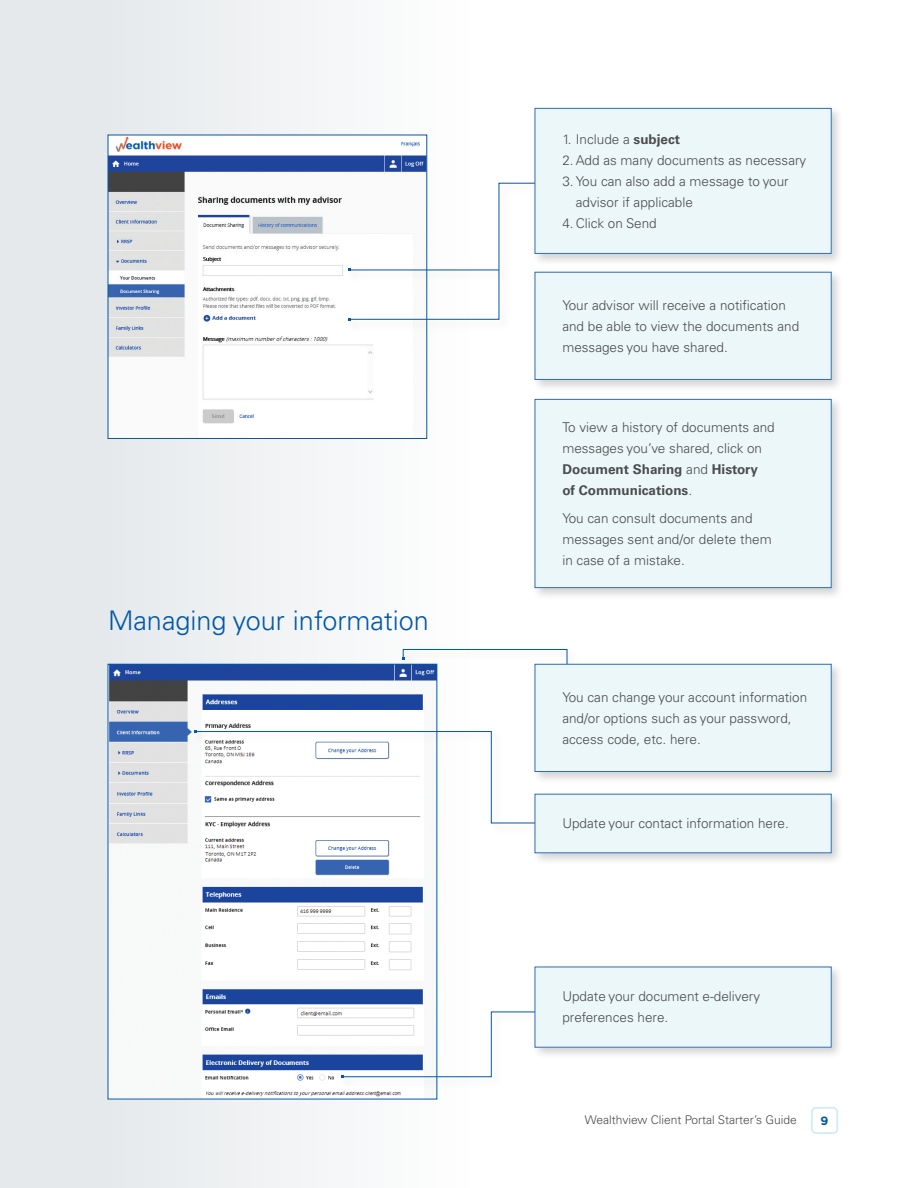
<style>
.page{position:relative;width:918px;height:1188px;background:#fff}
.page>*{position:absolute;margin:0;border:0;box-sizing:border-box;transform-origin:0 0}
.t1{font:300 27px "Univers LT Pro 45";color:#0158a6}
.p_-_body{font:300 13.5px/21px "Univers LT Pro 45";color:#4b4c4d}
.p_-_numbered_body{font:300 13.5px/21px "Univers LT Pro 45";color:#4b4c4d}
.t2{font:300 12px "Univers LT Pro 45";color:#4b4c4d}
.t3{font:700 12px "Gotham";color:#0158a6}
.s1{font-family:"Univers LT Pro 65";font-weight:700}
</style>
<div class="page">
<div style="left:0;top:0;width:470px;height:1188px;background:linear-gradient(to right,#e1e5e8,#fbfcfd)"></div>
<svg style="left:811px;top:1107px;width:27px;height:27px"></svg>
<img style="left:110px;top:137px;width:315px;height:300px">
<div style="left:108px;top:135px;width:319px;height:304px;border:1px solid #0158a6"></div>
<div style="left:346px;top:180px;width:205px;height:153px;background:#fcfcfc"></div>
<svg style="left:348px;top:182px;width:184px;height:139px"></svg>
<img style="left:110px;top:666px;width:325px;height:431px">
<div style="left:192px;top:728px;width:368px;height:108px;background:#fff"></div>
<svg style="left:194px;top:730px;width:338px;height:94px"></svg>
<div style="left:399px;top:646px;width:181px;height:55px;background:#231f20;opacity:.2"></div>
<svg style="left:402px;top:649px;width:166px;height:41px"></svg>
<div style="left:339px;top:1008px;width:220px;height:83px;background:#fefefe"></div>
<svg style="left:341px;top:1011px;width:191px;height:67px"></svg>
<div style="left:532px;top:105px;width:312px;height:161px;background:#231f20;opacity:.2"></div>
<div style="left:535px;top:108px;width:296px;height:145px;background:#ecf7fa"></div>
<div style="left:535px;top:108px;width:297px;height:146px;border:1px solid #2f6cb2"></div>
<div style="left:532px;top:269px;width:312px;height:123px;background:#231f20;opacity:.2"></div>
<div style="left:535px;top:272px;width:296px;height:107px;background:#ecf7fa"></div>
<div style="left:535px;top:272px;width:297px;height:108px;border:1px solid #2f6cb2"></div>
<div style="left:532px;top:396px;width:312px;height:205px;background:#231f20;opacity:.2"></div>
<div style="left:535px;top:399px;width:296px;height:189px;background:#ecf7fa"></div>
<div style="left:535px;top:399px;width:297px;height:189px;border:1px solid #2f6cb2"></div>
<div style="left:532px;top:661px;width:312px;height:123px;background:#231f20;opacity:.2"></div>
<div style="left:535px;top:664px;width:296px;height:108px;background:#ecf7fa"></div>
<div style="left:535px;top:664px;width:297px;height:108px;border:1px solid #2f6cb2"></div>
<div style="left:532px;top:791px;width:312px;height:75px;background:#231f20;opacity:.2"></div>
<div style="left:535px;top:794px;width:296px;height:59px;background:#ecf7fa"></div>
<div style="left:535px;top:794px;width:297px;height:59px;border:1px solid #2f6cb2"></div>
<div style="left:532px;top:964px;width:312px;height:96px;background:#231f20;opacity:.2"></div>
<div style="left:535px;top:967px;width:296px;height:80px;background:#ecf7fa"></div>
<div style="left:535px;top:967px;width:297px;height:81px;border:1px solid #2f6cb2"></div>
<h1 class="t1" style="left:108px;top:602px;width:322px">Managing your information</h1>
<p class="p_-_numbered_body" style="left:562px;top:128px;width:119px">1. Include a <span class="s1">subject</span></p>
<p class="p_-_numbered_body" style="left:562px;top:149px;width:246px">2. Add as many documents as necessary</p>
<p class="p_-_numbered_body" style="left:576px;top:170px;width:214px;text-indent:-14px">3. You can also add a message to your advisor if applicable</p>
<p class="p_-_numbered_body" style="left:562px;top:212px;width:96px">4. Click on Send</p>
<p class="p_-_body" style="left:562px;top:294px;width:238px">Your advisor will receive a notification and be able to view the documents and messages you have shared.</p>
<p class="p_-_body" style="left:562px;top:416px;width:214px">To view a history of documents and messages you’ve shared, click on<br><span class="s1">Document Sharing</span> and <span class="s1">History<br>of Communications</span>.</p>
<p class="p_-_body" style="left:562px;top:507px;width:211px">You can consult documents and messages sent and/or delete them in case of a mistake.</p>
<p class="p_-_body" style="left:562px;top:686px;width:246px">You can change your account information and/or options such as your password, access code, etc. here.</p>
<p class="p_-_body" style="left:562px;top:813px;width:228px">Update your contact information here.</p>
<p class="p_-_body" style="left:562px;top:986px;width:199px">Update your document e-delivery preferences here.</p>
<p class="t2" style="left:585px;top:1112px;width:214px">Wealthview Client Portal Starter’s Guide</p>
<p class="t3" style="left:821px;top:1113px;width:9px">9</p>
</div>
